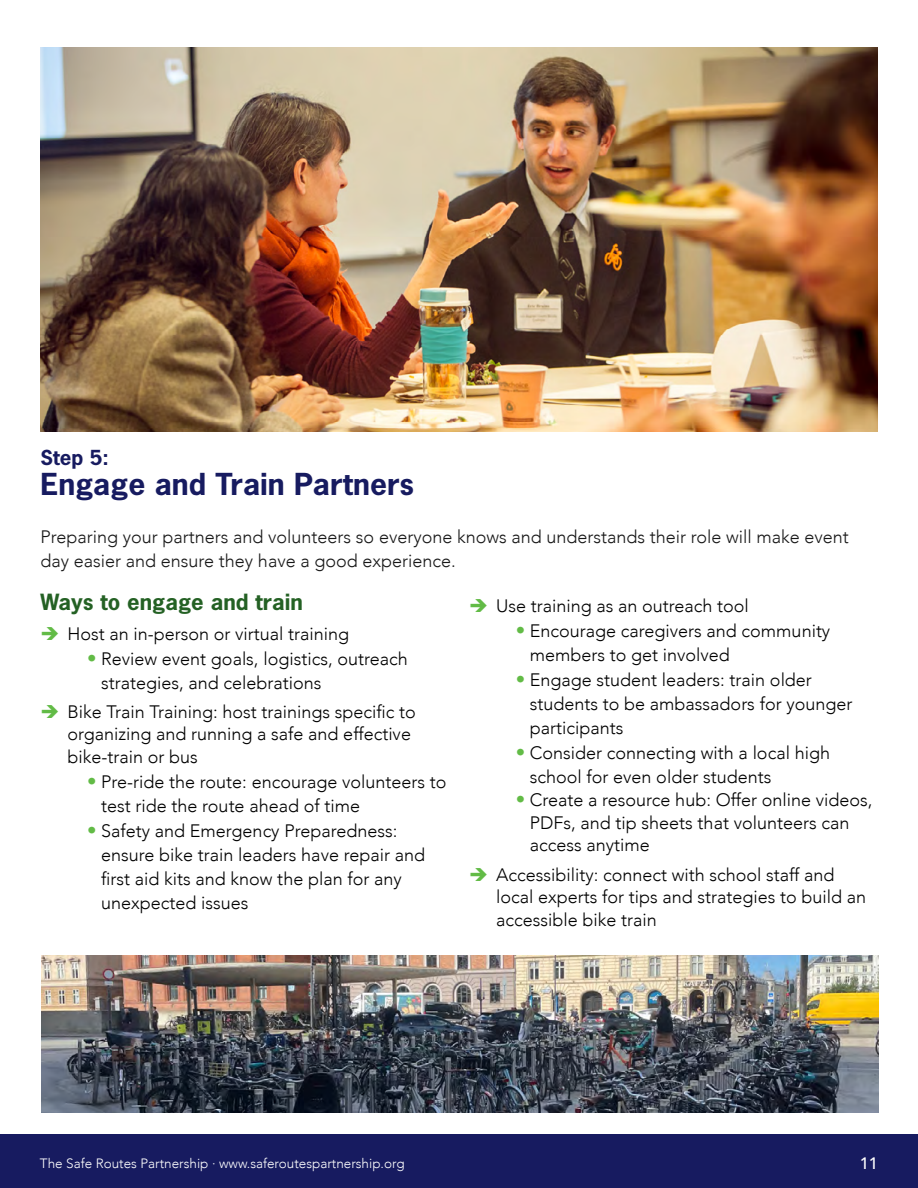
<style>
.page{position:relative;width:918px;height:1188px;background:#fff}
.page>*{position:absolute;margin:0;border:0;box-sizing:border-box;transform-origin:0 0}
.t1{font:700 28.5px "News Gothic Std";color:#171b60;scale:1.05 1}
.t2{font:700 21px "News Gothic Std";color:#246124;scale:1.05 1}
.t3{font:700 19.5px "News Gothic Std";color:#171b60;scale:1.05 1}
.t4{font:300 18px/24px "Avenir";color:#000}
.t5{font:300 18px/24px "Avenir";color:#171717}
.t6{font:500 16.5px "Avenir";color:#fff}
.t7{font:300 13.5px "Avenir";color:#fff}
.s1{font-family:"News Gothic Std";font-weight:700;color:#62bb46}
</style>
<div class="page">
<div style="left:0;top:1134px;width:918px;height:54px;background:#171b60"></div>
<img style="left:40px;top:47px;width:838px;height:385px">
<img style="left:41px;top:956px;width:837px;height:157px">
<h1 class="t3" style="left:40px;top:445px;width:67px">Step 5:</h1>
<p class="t1" style="left:40px;top:465px;width:357px">Engage and Train Partners</p>
<p class="t5" style="left:40px;top:525px;width:810px">Preparing your partners and volunteers so everyone knows and understands their role will make event day easier and ensure they have a good experience.</p>
<h2 class="t2" style="left:40px;top:588px;width:251px">Ways to engage and train</h2>
<p class="t4" style="left:68px;top:621px;width:283px">Host an in-person or virtual training</p>
<p class="t4" style="left:101px;top:646px;width:308px;text-indent:-14px"><span class="s1">•</span> Review event goals, logistics, outreach strategies, and celebrations</p>
<p class="t4" style="left:68px;top:700px;width:350px;line-height:22.5px">Bike Train Training: host trainings specific to organizing and running a safe and effective bike-train or bus</p>
<p class="t4" style="left:101px;top:770px;width:347px;text-indent:-14px"><span class="s1">•</span> Pre-ride the route: encourage volunteers to test ride the route ahead of time</p>
<p class="t4" style="left:101px;top:819px;width:325px;text-indent:-14px"><span class="s1">•</span> Safety and Emergency Preparedness: ensure bike train leaders have repair and first aid kits and know the plan for any unexpected issues</p>
<p class="t4" style="left:496px;top:594px;width:254px">Use training as an outreach tool</p>
<p class="t4" style="left:530px;top:619px;width:302px;text-indent:-14px"><span class="s1">•</span> Encourage caregivers and community members to get involved</p>
<p class="t4" style="left:530px;top:668px;width:324px;text-indent:-14px"><span class="s1">•</span> Engage student leaders: train older students to be ambassadors for younger participants</p>
<p class="t4" style="left:530px;top:741px;width:302px;text-indent:-14px"><span class="s1">•</span> Consider connecting with a local high school for even older students</p>
<p class="t4" style="left:530px;top:789px;width:344px;line-height:22.5px;text-indent:-14px"><span class="s1">•</span> Create a resource hub: Offer online videos,<br>PDFs, and tip sheets that volunteers can access anytime</p>
<p class="t4" style="left:496px;top:863px;width:372px;line-height:22.5px">Accessibility: connect with school staff and local experts for tips and strategies to build an accessible bike train</p>
<p class="t7" style="left:40px;top:1156px;width:366px">The Safe Routes Partnership · www.saferoutespartnership.org</p>
<p class="t6" style="left:860px;top:1149px;width:20px">11</p>
</div>
